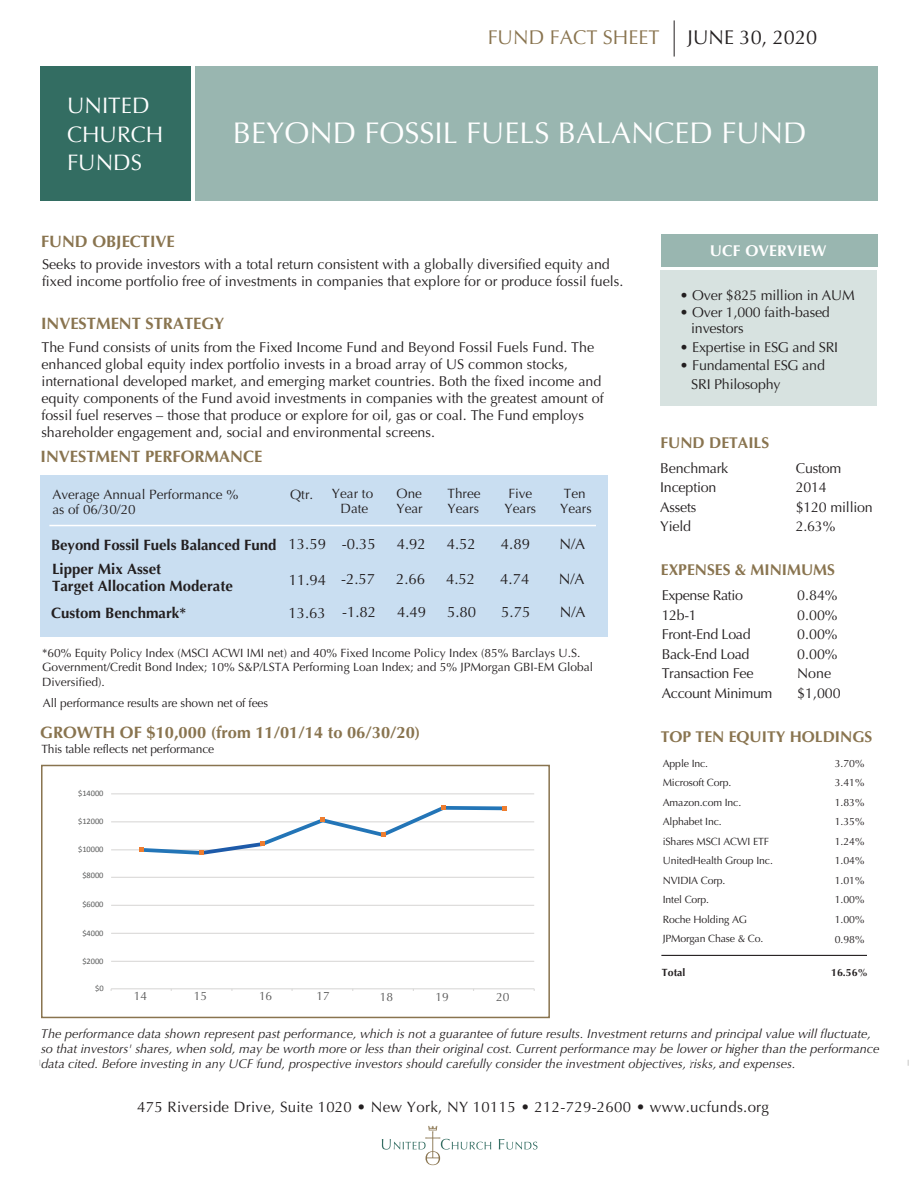
<style>
.page{position:relative;width:918px;height:1188px;background:#fff}
.page>*{position:absolute;margin:0;border:0;box-sizing:border-box;transform-origin:0 0}
.t1{font:30px "Optima";color:#fff}
.t2{font:22.5px/28.5px "Optima";color:#fff}
.t3{font:19.95px "Optima";color:#89744f}
.t4{font:19.95px "Optima";color:#231f20}
.t5{font:700 16.5px "Optima";color:#89744f}
.t6{font:700 15.6px "Optima";color:#89744f}
.t7{font:700 15.6px "Optima";letter-spacing:.01em;color:#fff}
.t8{font:15px "Optima";letter-spacing:.02em;color:#231f20}
.t9{font:700 15px/16.4px "Optima";color:#231f20}
.t10{font:14.25px/19.5px "Optima";color:#231f20}
.t11{font:14.25px/19.5px "Optima";letter-spacing:-.025em;color:#231f20}
.t12{font:13.5px/14.2px "Optima";color:#231f20}
.t13{font:italic 12.75px/15.3px "Optima";letter-spacing:-.005em;color:#231f20}
.t14{font:12px/14.4px "Optima";color:#231f20}
.t15{font:12px "Optima";letter-spacing:-.005em;color:#5a5a5a}
.t16{font:10.5px/19.5px "Optima";letter-spacing:-.015em;color:#231f20}
.t17{font:700 10.5px "Optima";color:#231f20}
.t18{font:8.4px "Calibri";letter-spacing:-.005em;color:#595a5a}
</style>
<div class="page">
<div style="left:195px;top:66px;width:682px;height:135px;background:#99b6b0"></div>
<div style="left:40px;top:66px;width:150px;height:135px;background:#336d62"></div>
<hr style="left:674px;top:20px;width:1px;height:37px;background:#231f20">
<div style="left:660px;top:271px;width:217px;height:135px;background:#d7e2e0"></div>
<div style="left:661px;top:234px;width:216px;height:33px;background:#99b6b0"></div>
<div style="left:40px;top:476px;width:568px;height:161px;background:#c9def1"></div>
<hr style="left:49px;top:525px;width:547px;height:1px;background:#fff">
<svg style="left:382px;top:1126px;width:109px;height:39px"></svg>
<svg style="left:499px;top:1139px;width:38px;height:11px"></svg>
<hr style="left:661px;top:955px;width:206px;height:1px;background:#231f20">
<div style="left:41px;top:765px;width:509px;height:253px;border:2px solid #89744f"></div>
<svg style="left:256px;top:1060px;width:2px;height:6px"></svg>
<svg style="left:472px;top:1060px;width:2px;height:6px"></svg>
<svg style="left:690px;top:1060px;width:2px;height:6px"></svg>
<hr style="left:111px;top:961px;width:423px;height:1px;background:#dad9d8">
<hr style="left:111px;top:933px;width:423px;height:1px;background:#dad9d8">
<hr style="left:111px;top:905px;width:423px;height:1px;background:#dad9d8">
<hr style="left:111px;top:877px;width:423px;height:1px;background:#dad9d8">
<hr style="left:111px;top:849px;width:423px;height:1px;background:#dad9d8">
<hr style="left:111px;top:821px;width:423px;height:1px;background:#dad9d8">
<hr style="left:111px;top:793px;width:423px;height:1px;background:#dad9d8">
<hr style="left:111px;top:988px;width:423px;height:1px;background:#dad9d8">
<svg style="left:137px;top:805px;width:370px;height:50px"></svg>
<h2 class="t2" style="left:67px;top:91px;width:98px">UNITED<br>CHURCH<br>FUNDS</h2>
<h3 class="t3" style="left:488px;top:26px;width:173px">FUND FACT SHEET</h3>
<h3 class="t4" style="left:688px;top:26px;width:131px">JUNE 30, 2020</h3>
<h1 class="t1" style="left:233px;top:115px;width:575px">BEYOND FOSSIL FUELS BALANCED FUND</h1>
<p class="t5" style="left:41px;top:231px;width:135px">FUND OBJECTIVE</p>
<p class="t10" style="left:42px;top:256px;width:583px;line-height:17.1px">Seeks to provide investors with a total return consistent with a globally diversified equity and fixed income portfolio free of investments in companies that explore for or produce fossil fuels.</p>
<p class="t5" style="left:41px;top:314px;width:185px">INVESTMENT STRATEGY</p>
<p class="t10" style="left:41px;top:338px;width:564px;line-height:17.1px">The Fund consists of units from the Fixed Income Fund and Beyond Fossil Fuels Fund. The enhanced global equity index portfolio invests in a broad array of US common stocks, international developed market, and emerging market countries. Both the fixed income and equity components of the Fund avoid investments in companies with the greatest amount of fossil fuel reserves – those that produce or explore for oil, gas or coal. The Fund employs shareholder engagement and, social and environmental screens.</p>
<p class="t5" style="left:41px;top:447px;width:223px">INVESTMENT PERFORMANCE</p>
<p class="t12" style="left:52px;top:487px;width:188px;line-height:15px">Average Annual Performance % as of 06/30/20</p>
<p class="t9" style="left:51px;top:537px;width:227px">Beyond Fossil Fuels Balanced Fund</p>
<p class="t9" style="left:52px;top:561px;width:182px">Lipper Mix Asset<br>Target Allocation Moderate</p>
<p class="t9" style="left:51px;top:605px;width:137px">Custom Benchmark*</p>
<p class="t12" style="left:290px;top:487px;width:25px">Qtr.</p>
<p class="t12" style="left:332px;top:487px;width:43px;text-align:center">Year to<br>Date</p>
<p class="t12" style="left:448px;top:487px;width:35px">Three<br>Years</p>
<p class="t12" style="left:505px;top:487px;width:33px">Five<br>Years</p>
<p class="t12" style="left:560px;top:487px;width:33px">Ten<br>Years</p>
<p class="t12" style="left:396px;top:487px;width:28px">One<br>Year</p>
<p class="t8" style="left:289px;top:535px;width:39px">13.59</p>
<p class="t8" style="left:342px;top:535px;width:36px">-0.35</p>
<p class="t8" style="left:397px;top:535px;width:31px">4.92</p>
<p class="t8" style="left:447px;top:535px;width:31px">4.52</p>
<p class="t8" style="left:501px;top:535px;width:31px">4.89</p>
<p class="t8" style="left:559px;top:535px;width:27px">N/A</p>
<p class="t8" style="left:289px;top:571px;width:88px">11.94 -2.57</p>
<p class="t8" style="left:396px;top:571px;width:31px">2.66</p>
<p class="t8" style="left:446px;top:571px;width:31px">4.52</p>
<p class="t8" style="left:500px;top:571px;width:31px">4.74</p>
<p class="t8" style="left:559px;top:571px;width:27px">N/A</p>
<p class="t8" style="left:288px;top:604px;width:89px">13.63 -1.82</p>
<p class="t8" style="left:397px;top:604px;width:31px">4.49</p>
<p class="t8" style="left:447px;top:604px;width:31px">5.80</p>
<p class="t8" style="left:501px;top:604px;width:31px">5.75</p>
<p class="t8" style="left:560px;top:604px;width:27px">N/A</p>
<p class="t14" style="left:42px;top:646px;width:552px">*60% Equity Policy Index (MSCI ACWI IMI net) and 40% Fixed Income Policy Index (85% Barclays U.S.<br>Government/Credit Bond Index; 10% S&amp;P/LSTA Performing Loan Index; and 5% JPMorgan GBI-EM Global<br>Diversified).</p>
<p class="t14" style="left:43px;top:696px;width:227px">All performance results are shown net of fees</p>
<p class="t5" style="left:40px;top:723px;width:382px">GROWTH OF $10,000 (from 11/01/14 to 06/30/20)</p>
<p class="t14" style="left:41px;top:742px;width:174px">This table reflects net performance</p>
<p class="t18" style="left:78px;top:787px;width:27px">$14000</p>
<p class="t18" style="left:78px;top:815px;width:27px">$12000</p>
<p class="t18" style="left:78px;top:843px;width:27px">$10000</p>
<p class="t18" style="left:82px;top:870px;width:23px">$8000</p>
<p class="t18" style="left:82px;top:898px;width:23px">$6000</p>
<p class="t18" style="left:82px;top:927px;width:23px">$4000</p>
<p class="t18" style="left:82px;top:956px;width:23px">$2000</p>
<p class="t18" style="left:95px;top:982px;width:10px">$0</p>
<p class="t15" style="left:134px;top:989px;width:15px">14</p>
<p class="t15" style="left:194px;top:989px;width:15px">15</p>
<p class="t15" style="left:259px;top:989px;width:15px">16</p>
<p class="t15" style="left:317px;top:989px;width:15px">17</p>
<p class="t15" style="left:380px;top:990px;width:15px">18</p>
<p class="t15" style="left:436px;top:990px;width:15px">19</p>
<p class="t15" style="left:496px;top:990px;width:15px">20</p>
<p class="t7" style="left:710px;top:242px;width:118px">UCF OVERVIEW</p>
<p class="t10" style="left:680px;top:286px;width:176px">• Over $825 million in AUM</p>
<p class="t10" style="left:691px;top:304px;width:140px;line-height:16.5px;text-indent:-11px">• Over 1,000 faith-based investors</p>
<p class="t10" style="left:680px;top:338px;width:160px">• Expertise in ESG and SRI</p>
<p class="t10" style="left:691px;top:357px;width:135px;line-height:18.5px;text-indent:-11px">• Fundamental ESG and<br>SRI Philosophy</p>
<p class="t6" style="left:660px;top:433px;width:110px">FUND DETAILS</p>
<p class="t10" style="left:660px;top:459px;width:70px">Benchmark<br>Inception<br>Assets<br>Yield</p>
<p class="t10" style="left:796px;top:459px;width:79px">Custom<br>2014<br>$120 million<br>2.63%</p>
<p class="t6" style="left:661px;top:560px;width:176px">EXPENSES &amp; MINIMUMS</p>
<p class="t11" style="left:662px;top:586px;width:112px">Expense Ratio<br>12b-1<br>Front-End Load<br>Back-End Load<br>Transaction Fee<br>Account Minimum</p>
<p class="t10" style="left:797px;top:586px;width:45px">0.84%<br>0.00%<br>0.00%<br>0.00%<br>None $1,000</p>
<p class="t6" style="left:661px;top:727px;width:213px">TOP TEN EQUITY HOLDINGS</p>
<p class="t16" style="left:663px;top:754px;width:112px">Apple Inc.<br>Microsoft Corp.<br>Amazon.com Inc.<br>Alphabet Inc.<br>iShares MSCI ACWI ETF<br>UnitedHealth Group Inc.<br>NVIDIA Corp.<br>Intel Corp.<br>Roche Holding AG<br>JPMorgan Chase &amp; Co.</p>
<p class="t16" style="left:835px;top:754px;width:31px;text-align:justify">3.70% 3.41% 1.83% 1.35% 1.24% 1.04% 1.01% 1.00% 1.00%</p>
<p class="t17" style="left:662px;top:966px;width:25px">Total</p>
<p class="t17" style="left:831px;top:966px;width:38px">16.56%</p>
<p class="t16" style="left:835px;top:930px;width:31px">0.98%</p>
<p class="t13" style="left:41px;top:1026px;width:840px">The performance data shown represent past performance, which is not a guarantee of future results. Investment returns and principal value will fluctuate, so that investors' shares, when sold, may be worth more or less than their original cost. Current performance may be lower or higher than the performance data cited. Before investing in any UCF fund, prospective investors should carefully consider the investment objectives, risks, and expenses.</p>
<p class="t8" style="left:137px;top:1099px;width:633px">475 Riverside Drive, Suite 1020 • New York, NY 10115 • 212-729-2600 • www.ucfunds.org</p>
</div>
